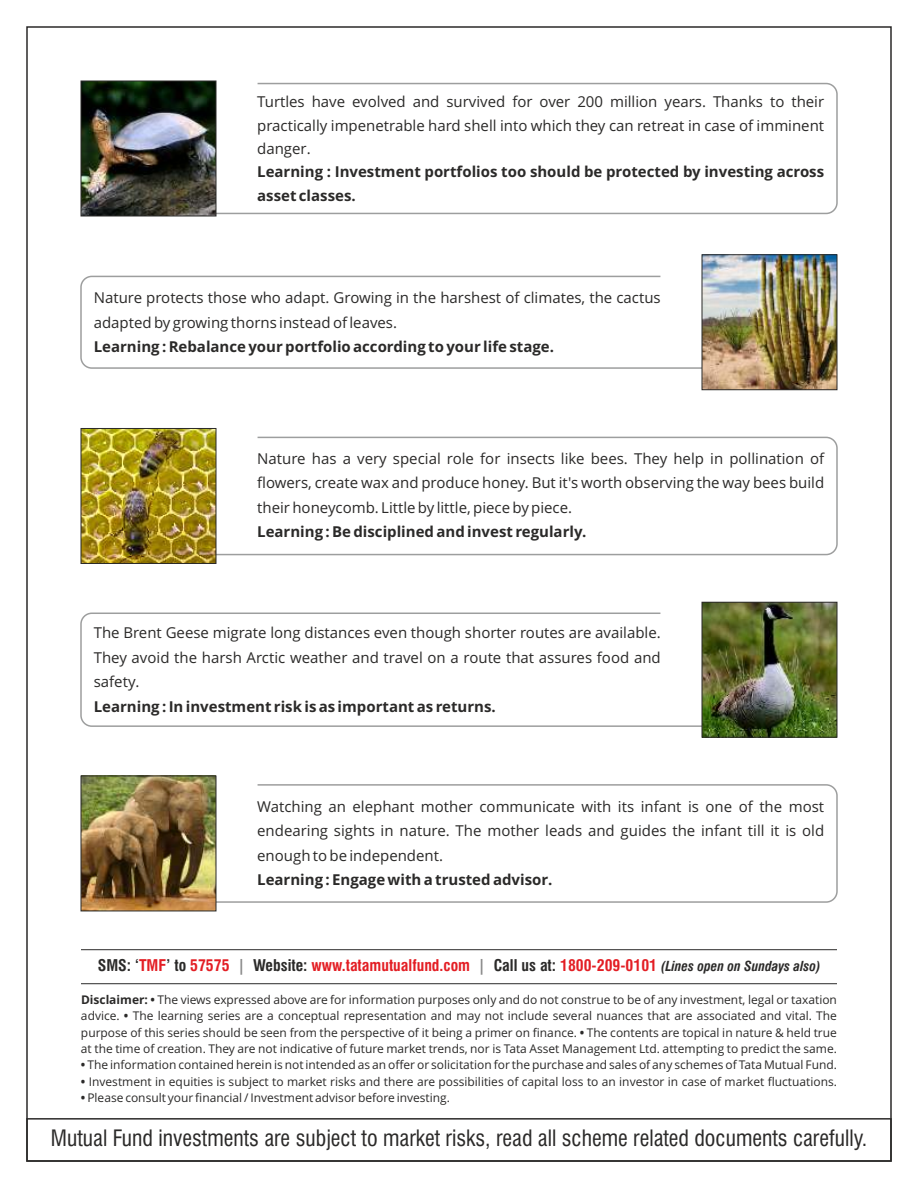
<style>
.page{position:relative;width:918px;height:1188px;background:#fff}
.page>*{position:absolute;margin:0;border:0;box-sizing:border-box;transform-origin:0 0}
.t1{font:condensed 22.05px "Swiss 721 BT";color:#2b2a29}
.t2{font:700 condensed 15.75px "Swiss 721 BT";color:#e31e24}
.t3{font:15px/24.5px "Open Sans";color:#2b2a29;text-align:justify}
.t4{font:700 15px/23.5px "Open Sans";color:#2b2a29}
.t5{font:12px/16.4px "Open Sans";color:#2b2a29;text-align:justify}
.s1{color:#2b2a29}
.s2{color:#898989}
.s3{font-style:italic;font-size:13.5px;color:#2b2a29}
.s4{font-weight:700}
</style>
<div class="page">
<svg style="left:80px;top:275px;width:622px;height:95px"></svg>
<img style="left:704px;top:256px;width:131px;height:132px">
<div style="left:702px;top:254px;width:135px;height:136px;border:1px solid #2b2a29"></div>
<svg style="left:216px;top:783px;width:622px;height:121px"></svg>
<img style="left:83px;top:778px;width:131px;height:131px">
<div style="left:81px;top:776px;width:135px;height:135px;border:1px solid #2b2a29"></div>
<svg style="left:80px;top:612px;width:622px;height:116px"></svg>
<img style="left:704px;top:604px;width:131px;height:132px">
<div style="left:702px;top:602px;width:135px;height:136px;border:1px solid #2b2a29"></div>
<svg style="left:216px;top:436px;width:622px;height:120px"></svg>
<img style="left:83px;top:430px;width:131px;height:132px">
<div style="left:81px;top:428px;width:135px;height:136px;border:1px solid #2b2a29"></div>
<svg style="left:216px;top:82px;width:622px;height:133px"></svg>
<img style="left:83px;top:83px;width:131px;height:131px">
<div style="left:81px;top:81px;width:135px;height:135px;border:1px solid #2b2a29"></div>
<div style="left:26px;top:1118px;width:866px;height:44px;border:2px solid #2b2a29"></div>
<hr style="left:81px;top:949px;width:756px;height:1px;background:#2b2a29">
<hr style="left:81px;top:983px;width:756px;height:1px;background:#2b2a29">
<p class="t3" style="left:257px;top:91px;width:569px;line-height:23.5px">Turtles have evolved and survived for over 200 million years. Thanks to their practically impenetrable hard shell into which they can retreat in case of imminent danger.</p>
<p class="t4" style="left:257px;top:162px;width:568px">Learning : Investment portfolios too should be protected by investing across asset classes.</p>
<p class="t3" style="left:94px;top:287px;width:568px">Nature protects those who adapt. Growing in the harshest of climates, the cactus adapted by growing thorns instead of leaves.</p>
<p class="t4" style="left:94px;top:336px;width:462px">Learning : Rebalance your portfolio according to your life stage.</p>
<p class="t3" style="left:257px;top:448px;width:569px">Nature has a very special role for insects like bees. They help in pollination of flowers, create wax and produce honey. But it's worth observing the way bees build their honeycomb. Little by little, piece by piece.</p>
<p class="t4" style="left:257px;top:522px;width:331px">Learning : Be disciplined and invest regularly.</p>
<p class="t3" style="left:94px;top:622px;width:569px">The Brent Geese migrate long distances even though shorter routes are available.<br>They avoid the harsh Arctic weather and travel on a route that assures food and safety.</p>
<p class="t4" style="left:94px;top:696px;width:404px">Learning : In investment risk is as important as returns.</p>
<p class="t3" style="left:257px;top:795px;width:568px">Watching an elephant mother communicate with its infant is one of the most endearing sights in nature. The mother leads and guides the infant till it is old enough to be independent.</p>
<p class="t4" style="left:257px;top:869px;width:297px">Learning : Engage with a trusted advisor.</p>
<h2 class="t2" style="left:98px;top:959px;width:724px"><span class="s1">SMS: ‘</span>TMF<span class="s1">’ to</span> 57575 <span class="s2">|</span> <span class="s1">Website:</span> www.tatamutualfund.com <span class="s2">|</span> <span class="s1">Call us at:</span> 1800-209-0101 <span class="s3">(Lines open on Sundays also)</span></h2>
<p class="t5" style="left:81px;top:993px;width:757px"><span class="s4">Disclaimer: •</span> The views expressed above are for information purposes only and do not construe to be of any investment, legal or taxation advice. <span class="s4">•</span> The learning series are a conceptual representation and may not include several nuances that are associated and vital. The purpose of this series should be seen from the perspective of it being a primer on finance. <span class="s4">•</span> The contents are topical in nature &amp; held true at the time of creation. They are not indicative of future market trends, nor is Tata Asset Management Ltd. attempting to predict the same.</p>
<p class="t5" style="left:81px;top:1058px;width:757px"><span class="s4">•</span> The information contained herein is not intended as an offer or solicitation for the purchase and sales of any schemes of Tata Mutual Fund.</p>
<p class="t5" style="left:81px;top:1074px;width:757px"><span class="s4">•</span> Investment in equities is subject to market risks and there are possibilities of capital loss to an investor in case of market fluctuations.</p>
<p class="t5" style="left:81px;top:1091px;width:371px"><span class="s4">•</span> Please consult your financial / Investment advisor before investing.</p>
<h1 class="t1" style="left:51px;top:1129px;width:818px">Mutual Fund investments are subject to market risks, read all scheme related documents carefully.</h1>
</div>
